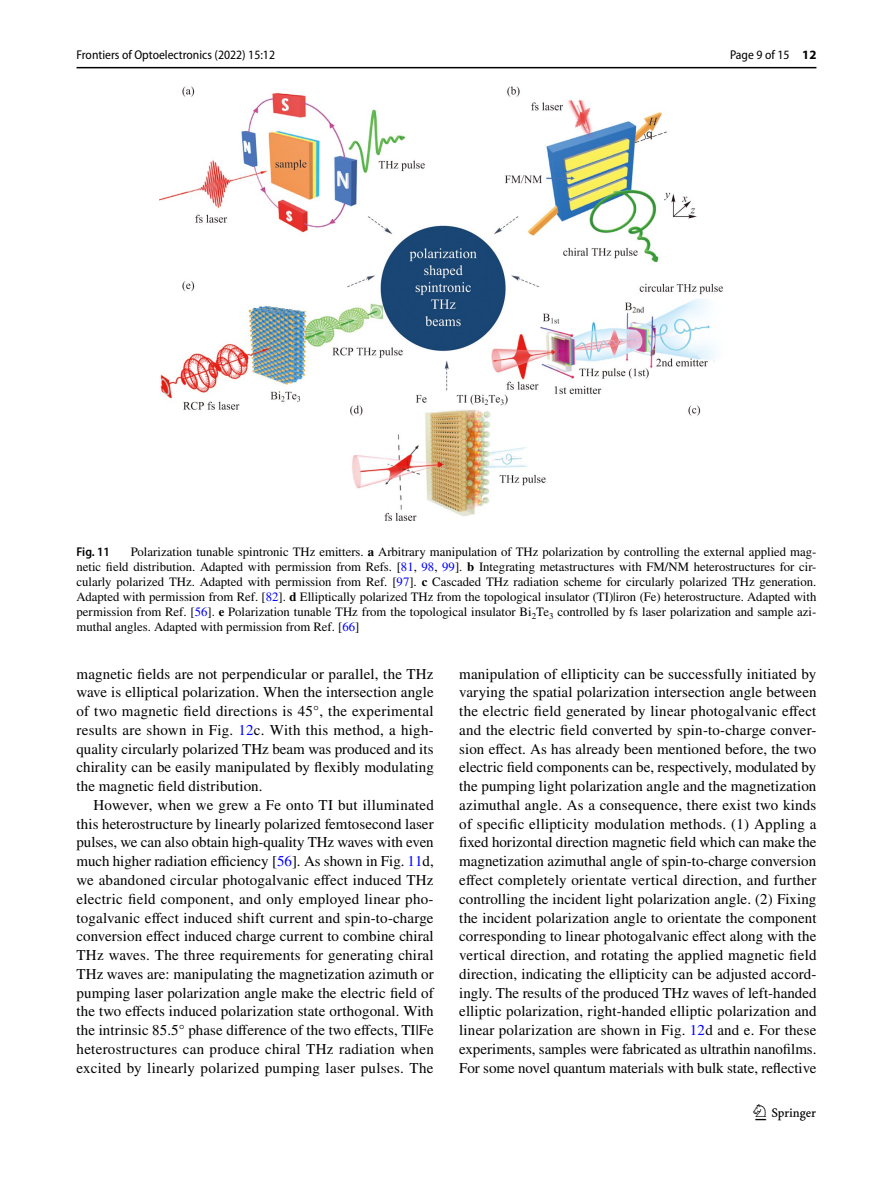
<style>
.page{position:relative;width:893px;height:1187px;background:#fff}
.page>*{position:absolute;margin:0;border:0;box-sizing:border-box;transform-origin:0 0}
.t1{font:22.5px "Springnew Regular 3";color:#000}
.t2{font:15px/18.8px "STIX";letter-spacing:.005em;color:#000;text-align:justify}
.t3{font:12.75px/15px "STIX";color:#000;text-align:justify}
.t4{font:semi-condensed 12.75px "Myriad Pro";color:#000}
.t5{font:600 semi-condensed 12.75px "Myriad Pro";color:#000}
.s1{font-weight:700;font-stretch:normal}
.s2{font-weight:700}
.s3{color:#00f}
</style>
<div class="page">
<hr style="left:77px;top:67px;width:739px;height:1px;background:#000">
<img style="left:159px;top:87px;width:564px;height:434px">
<p class="t4" style="left:77px;top:48px;width:200px">Frontiers of Optoelectronics (2022) 15:12</p>
<p class="t4" style="left:730px;top:48px;width:88px">Page 9 of 15 <span class="s1">12</span></p>
<p class="t5" style="left:77px;top:544px;width:35px">Fig. 11</p>
<p class="t3" style="left:77px;top:545px;width:741px;text-indent:54px">Polarization tunable spintronic THz emitters. <span class="s2">a</span> Arbitrary manipulation of THz polarization by controlling the external applied mag&shy;netic field distribution. Adapted with permission from Refs. [<span class="s3">81</span>, <span class="s3">98</span>, <span class="s3">99</span>]. <span class="s2">b</span> Integrating metastructures with FM/NM heterostructures for cir&shy;cularly polarized THz. Adapted with permission from Ref. [<span class="s3">97</span>]. <span class="s2">c</span> Cascaded THz radiation scheme for circularly polarized THz generation.<br>Adapted with permission from Ref. [<span class="s3">82</span>]. <span class="s2">d</span> Elliptically polarized THz from the topological insulator (TI)|iron (Fe) heterostructure. Adapted with permission from Ref. [<span class="s3">56</span>]. <span class="s2">e</span> Polarization tunable THz from the topological insulator Bi<sub>2</sub>Te<sub>3</sub> controlled by fs laser polarization and sample azi&shy;muthal angles. Adapted with permission from Ref. [<span class="s3">66</span>]</p>
<p class="t2" style="left:77px;top:665px;width:359px">magnetic fields are not perpendicular or parallel, the THz wave is elliptical polarization. When the intersection angle of two magnetic field directions is 45°, the experimental results are shown in Fig. <span class="s3">12</span>c. With this method, a high&shy;quality circularly polarized THz beam was produced and its chirality can be easily manipulated by flexibly modulating the magnetic field distribution.</p>
<p class="t2" style="left:77px;top:796px;width:359px;text-indent:17px">However, when we grew a Fe onto TI but illuminated this heterostructure by linearly polarized femtosecond laser pulses, we can also obtain high-quality THz waves with even much higher radiation efficiency [<span class="s3">56</span>]. As shown in Fig. <span class="s3">11</span>d, we abandoned circular photogalvanic effect induced THz electric field component, and only employed linear pho&shy;togalvanic effect induced shift current and spin-to-charge conversion effect induced charge current to combine chiral THz waves. The three requirements for generating chiral THz waves are: manipulating the magnetization azimuth or pumping laser polarization angle make the electric field of the two effects induced polarization state orthogonal. With the intrinsic 85.5° phase difference of the two effects, TI|Fe heterostructures can produce chiral THz radiation when excited by linearly polarized pumping laser pulses. The</p>
<p class="t2" style="left:459px;top:665px;width:359px">manipulation of ellipticity can be successfully initiated by varying the spatial polarization intersection angle between the electric field generated by linear photogalvanic effect and the electric field converted by spin-to-charge conver&shy;sion effect. As has already been mentioned before, the two electric field components can be, respectively, modulated by the pumping light polarization angle and the magnetization azimuthal angle. As a consequence, there exist two kinds of specific ellipticity modulation methods. (1) Appling a fixed horizontal direction magnetic field which can make the magnetization azimuthal angle of spin-to-charge conversion effect completely orientate vertical direction, and further controlling the incident light polarization angle. (2) Fixing the incident polarization angle to orientate the component corresponding to linear photogalvanic effect along with the vertical direction, and rotating the applied magnetic field direction, indicating the ellipticity can be adjusted accord&shy;ingly. The results of the produced THz waves of left-handed elliptic polarization, right-handed elliptic polarization and linear polarization are shown in Fig. <span class="s3">12</span>d and e. For these experiments, samples were fabricated as ultrathin nanofilms.<br>For some novel quantum materials with bulk state, reflective</p>
<h1 class="t1" style="left:755px;top:1104px;width:62px">1 3</h1>
</div>
